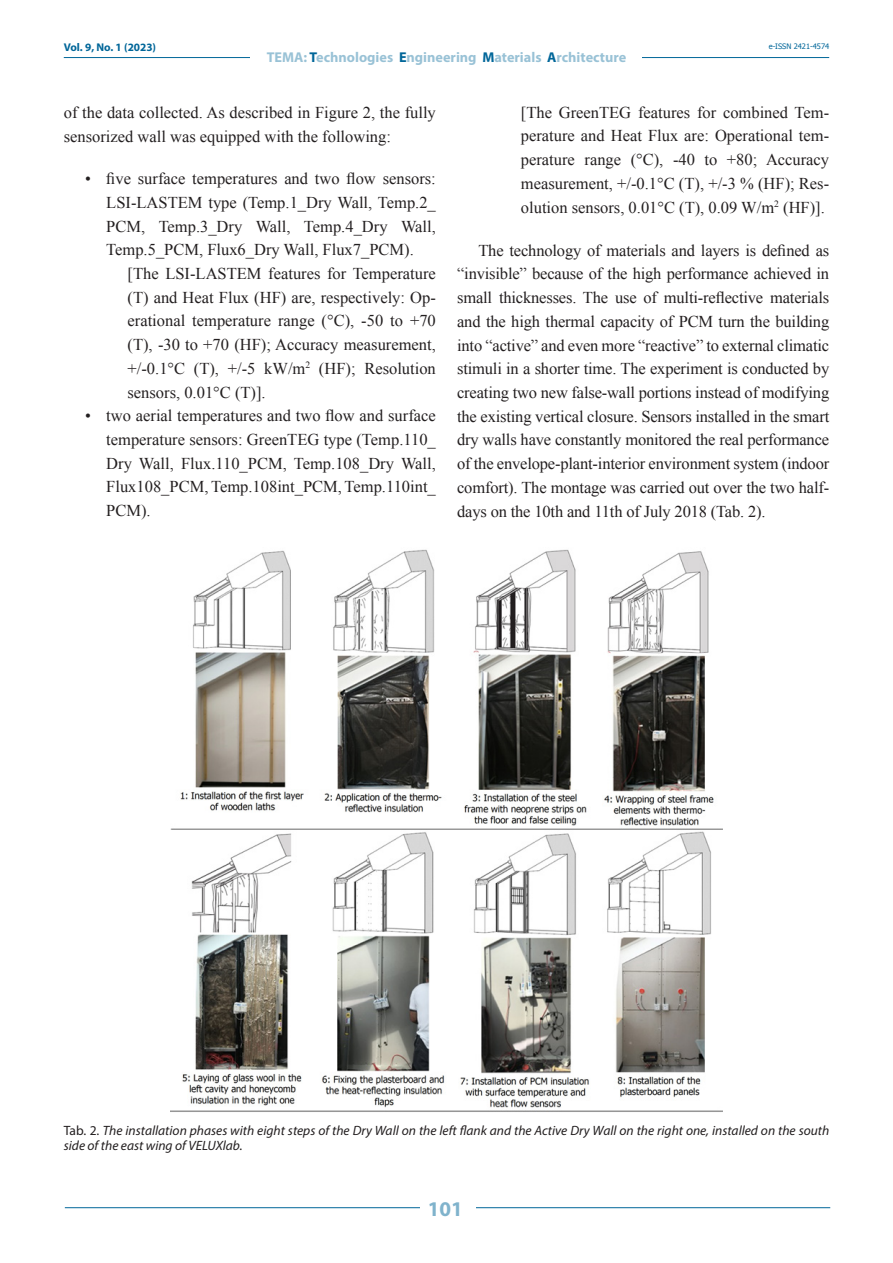
<style>
.page{position:relative;width:893px;height:1263px;background:#fff}
.page>*{position:absolute;margin:0;border:0;box-sizing:border-box;transform-origin:0 0}
.t1{font:700 21px "Myriad Pro";color:#80b3cc}
.TESTO_ELENCO{font:16.5px/23.7px "Times New Roman";color:#231f20;text-align:justify}
.TESTO{font:16.5px/23.7px "Times New Roman";color:#231f20;text-align:justify}
.t2{font:700 14.25px "Myriad Pro";color:#99c2d6}
.DIDASCALIA{font:italic 13.5px/15px "Myriad Pro";color:#231f20}
.t3{font:700 11.25px "Myriad Pro";color:#069}
.t4{font:7.5px "Tahoma";color:#069}
.s1{color:#069}
.s2{font-style:normal}
</style>
<div class="page">
<hr style="left:64px;top:57px;width:765px;height:1px;background:#069">
<div style="left:251px;top:48px;width:391px;height:17px;background:#fff"></div>
<hr style="left:65px;top:1207px;width:765px;height:1px;background:#069">
<div style="left:420px;top:1195px;width:55px;height:25px;background:#fff"></div>
<img style="left:170px;top:549px;width:553px;height:563px">
<p class="t3" style="left:64px;top:40px;width:94px">Vol. 9, No. 1 (2023)</p>
<p class="t2" style="left:267px;top:48px;width:361px">TEMA: <span class="s1">T</span>echnologies <span class="s1">E</span>ngineering <span class="s1">M</span>aterials <span class="s1">A</span>rchitecture</p>
<p class="t4" style="left:769px;top:41px;width:62px">e-ISSN 2421-4574</p>
<p class="TESTO" style="left:64px;top:100px;width:374px">of the data collected. As described in Figure 2, the fully sensorized wall was equipped with the following:</p>
<p class="TESTO_ELENCO" style="left:106px;top:167px;width:331px;text-indent:-21px">• five surface temperatures and two flow sensors:<br>LSI-LASTEM type (Temp.1_Dry Wall, Temp.2_ PCM, Temp.3_Dry Wall, Temp.4_Dry Wall, Temp.5_PCM, Flux6_Dry Wall, Flux7_PCM).</p>
<p class="TESTO_ELENCO" style="left:128px;top:261px;width:310px">[The LSI-LASTEM features for Temperature (T) and Heat Flux (HF) are, respectively: Op&shy;erational temperature range (°C), -50 to +70 (T), -30 to +70 (HF); Accuracy measurement, +/-0.1°C (T), +/-5 kW/m<sup>2</sup> (HF); Resolution sensors, 0.01°C (T)].</p>
<p class="TESTO_ELENCO" style="left:106px;top:404px;width:331px;text-indent:-21px">• two aerial temperatures and two flow and surface temperature sensors: GreenTEG type (Temp.110_ Dry Wall, Flux.110_PCM, Temp.108_Dry Wall, Flux108_PCM, Temp.108int_PCM, Temp.110int_ PCM).</p>
<p class="TESTO_ELENCO" style="left:521px;top:100px;width:310px">[The GreenTEG features for combined Tem&shy;perature and Heat Flux are: Operational tem&shy;perature range (°C), -40 to +80; Accuracy measurement, +/-0.1°C (T), +/-3 % (HF); Res&shy;olution sensors, 0.01°C (T), 0.09 W/m<sup>2</sup> (HF)].</p>
<p class="TESTO" style="left:457px;top:238px;width:374px;text-indent:21px">The technology of materials and layers is defined as “invisible” because of the high performance achieved in small thicknesses. The use of multi-reflective materials and the high thermal capacity of PCM turn the building into “active” and even more “reactive” to external climatic stimuli in a shorter time. The experiment is conducted by creating two new false-wall portions instead of modifying the existing vertical closure. Sensors installed in the smart dry walls have constantly monitored the real performance of the envelope-plant-interior environment system (indoor comfort). The montage was carried out over the two half&shy;days on the 10th and 11th of July 2018 (Tab. 2).</p>
<p class="DIDASCALIA" style="left:64px;top:1123px;width:767px"><span class="s2">Tab. 2.</span> The installation phases with eight steps of the Dry Wall on the left flank and the Active Dry Wall on the right one, installed on the south side of the east wing of VELUXlab.</p>
<p class="t1" style="left:428px;top:1195px;width:36px">101</p>
</div>
